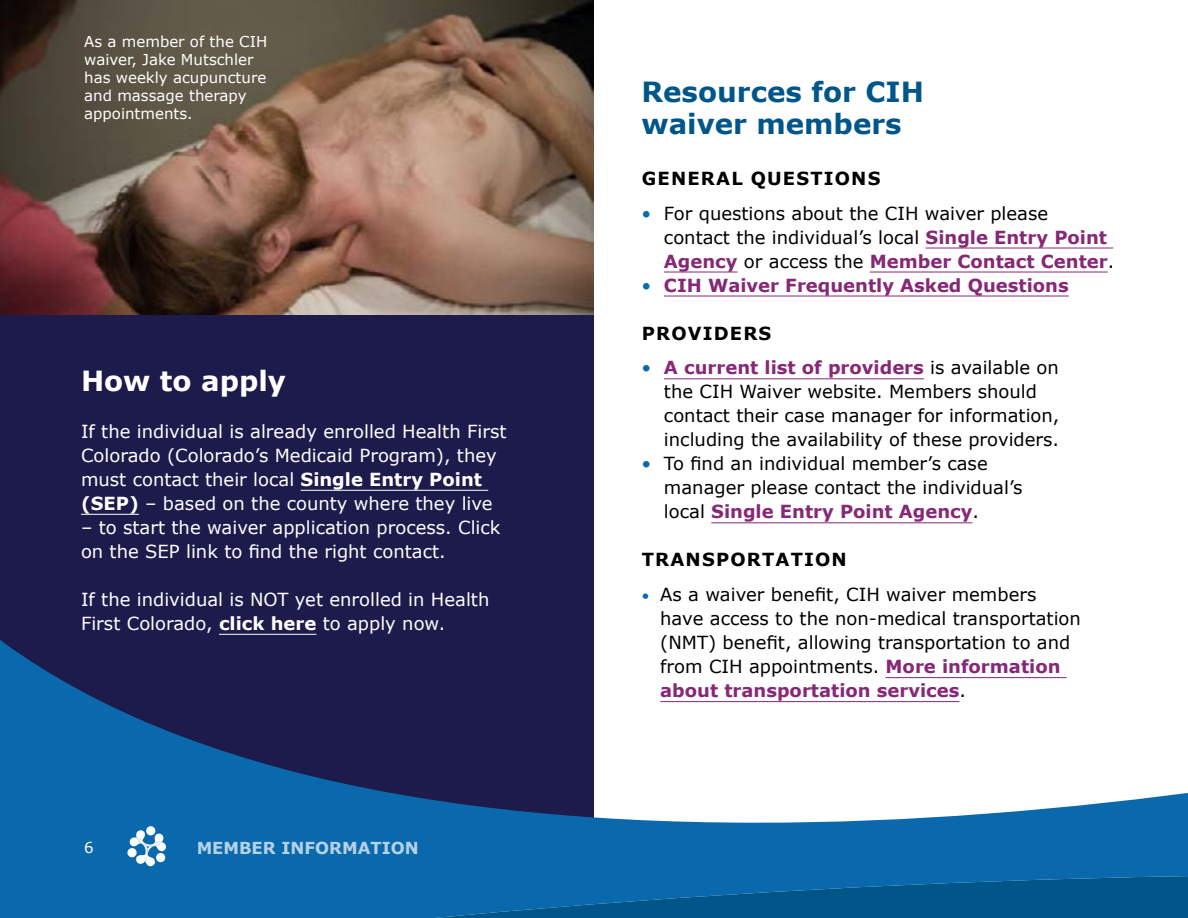
<style>
.page{position:relative;width:1188px;height:918px;background:#fff}
.page>*{position:absolute;margin:0;border:0;box-sizing:border-box;transform-origin:0 0}
.t1{font:700 27.75px/31.5px "Verdana";color:#005689}
.t2{font:700 27.75px "Verdana";color:#fff}
.t3{font:18px/24px "Verdana";color:#000}
.t4{font:18px/24px "Verdana";color:#fff}
.Subhead_-_black{font:700 18px "Verdana";letter-spacing:.065em;color:#000}
.t5{font:700 18px "Verdana";color:#862876}
.t6{font:700 16.5px "Verdana";color:#fff}
.t7{font:15px/18px "Verdana";color:#fff}
.s1{font-weight:700}
.s2{color:#0a69ad}
.s3{font-weight:700;color:#862876}
.s4{font-weight:400;color:#0a69ad}
.s5{font-size:15px;color:#0a69ad}
</style>
<div class="page">
<div style="left:0;top:295px;width:594px;height:572px;background:#1c1b4b"></div>
<hr style="left:301px;top:490px;width:187px;height:1px;background:#fff">
<hr style="left:81px;top:514px;width:58px;height:1px;background:#fff">
<hr style="left:926px;top:248px;width:187px;height:1px;background:#862876">
<hr style="left:664px;top:272px;width:74px;height:1px;background:#862876">
<hr style="left:870px;top:272px;width:238px;height:1px;background:#862876">
<hr style="left:664px;top:296px;width:405px;height:1px;background:#862876">
<hr style="left:664px;top:378px;width:260px;height:1px;background:#862876">
<hr style="left:711px;top:522px;width:262px;height:1px;background:#862876">
<img style="left:0;top:0;width:594px;height:314px">
<svg style="left:0;top:633px;width:1188px;height:242px"></svg>
<svg style="left:0;top:875px;width:1188px;height:43px;background:#06629f"></svg>
<svg style="left:127px;top:826px;width:39px;height:40px;background:#75aad0"></svg>
<p class="t7" style="left:84px;top:32px;width:185px">As a member of the CIH waiver, Jake Mutschler has weekly acupuncture and massage therapy appointments.</p>
<p class="t2" style="left:81px;top:362px;width:207px">How to apply</p>
<p class="t4" style="left:81px;top:419px;width:427px">If the individual is already enrolled Health First Colorado (Colorado’s Medicaid Program), they must contact their local <span class="s1">Single Entry Point (SEP)</span> – based on the county where they live</p>
<p class="t4" style="left:81px;top:515px;width:421px">– to start the waiver application process. Click on the SEP link to find the right contact.</p>
<p class="t4" style="left:81px;top:587px;width:410px">If the individual is NOT yet enrolled in Health<br>First Colorado, <span class="s1">click here</span> to apply now.</p>
<p class="t7" style="left:84px;top:838px;width:11px">6</p>
<p class="t6" style="left:196px;top:836px;width:224px">MEMBER INFORMATION</p>
<p class="t1" style="left:642px;top:76px;width:284px">Resources for CIH waiver members</p>
<p class="Subhead_-_black" style="left:642px;top:165px;width:240px">GENERAL QUESTIONS</p>
<p class="t3" style="left:664px;top:201px;width:452px;text-indent:-22px"><span class="s2">•</span> For questions about the CIH waiver please contact the individual’s local <span class="s3">Single Entry Point<br>Agency</span> or access the <span class="s3">Member Contact Center</span>.</p>
<p class="t5" style="left:642px;top:272px;width:429px"><span class="s4">•</span> CIH Waiver Frequently Asked Questions</p>
<p class="Subhead_-_black" style="left:642px;top:320px;width:131px">PROVIDERS</p>
<p class="t3" style="left:664px;top:356px;width:397px;text-indent:-22px"><span class="s2">•</span> <span class="s3">A current list of providers</span> is available on the CIH Waiver website. Members should contact their case manager for information, including the availability of these providers.</p>
<p class="t3" style="left:664px;top:452px;width:360px;text-indent:-22px"><span class="s2">•</span> To find an individual member’s case manager please contact the individual’s local <span class="s3">Single Entry Point Agency</span>.</p>
<p class="Subhead_-_black" style="left:642px;top:547px;width:207px">TRANSPORTATION</p>
<p class="t3" style="left:660px;top:582px;width:422px;text-indent:-19px"><span class="s5">•</span> As a waiver benefit, CIH waiver members have access to the non-medical transportation (NMT) benefit, allowing transportation to and from CIH appointments. <span class="s3">More information about transportation services</span>.</p>
</div>
